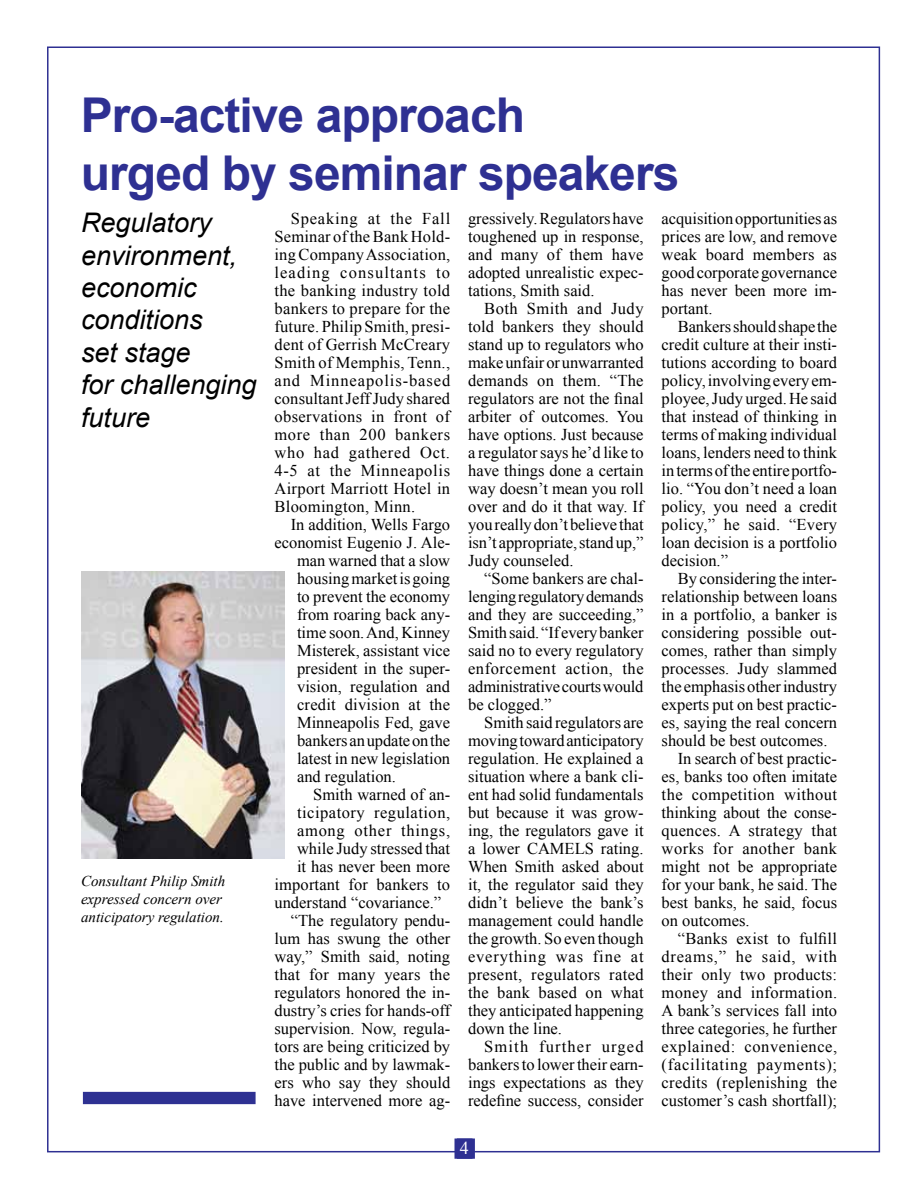
<style>
.page{position:relative;width:918px;height:1188px;background:#fff}
.page>*{position:absolute;margin:0;border:0;box-sizing:border-box;transform-origin:0 0}
.t1{font:700 48px/57.6px "Arial";letter-spacing:-.02em;color:#2e3092}
.t2{font:italic 27px/32.4px "Arial";color:#000}
.t3{font:18px "Times New Roman";color:#fff}
.t4{font:16.5px/18px "Times New Roman";color:#000;text-align:justify}
.t5{font:16.5px "Times New Roman";letter-spacing:.045em;color:#000}
.t6{font:16.5px "Times New Roman";letter-spacing:.02em;color:#000}
.t7{font:16.5px "Times New Roman";letter-spacing:.025em;color:#000}
.t8{font:16.5px "Times New Roman";letter-spacing:.03em;color:#000}
.t9{font:16.5px "Times New Roman";letter-spacing:.035em;color:#000}
.t10{font:italic 15px/18px "Times New Roman";color:#000}
</style>
<div class="page">
<svg style="left:454px;top:1138px;width:3px;height:21px"></svg>
<div style="left:457px;top:1138px;width:18px;height:21px;background:#2e3092;border:2px solid #2e3092"></div>
<div style="left:83px;top:1092px;width:173px;height:12px;background:#2e3192"></div>
<img style="left:81px;top:571px;width:203px;height:287px">
<h1 class="t1" style="left:81px;top:88px;width:600px">Pro-active approach<br>urged by seminar speakers</h1>
<p class="t4" style="left:274px;top:209px;width:177px;text-indent:16px">Speaking at the Fall Seminar of the Bank Hold&shy;ing Company Association, leading consultants to the banking industry told bankers to prepare for the future. Philip Smith, presi&shy;dent of Gerrish McCreary Smith of Memphis, Tenn., and Minneapolis-based consultant Jeff Judy shared observations in front of more than 200 bankers who had gathered Oct.<br>4-5 at the Minneapolis Airport Marriott Hotel in Bloomington, Minn.</p>
<p class="t4" style="left:291px;top:515px;width:161px">In addition, Wells Fargo</p>
<p class="t4" style="left:274px;top:533px;width:177px">economist Eugenio J. Ale-</p>
<p class="t4" style="left:297px;top:551px;width:155px">man warned that a slow</p>
<p class="t4" style="left:297px;top:569px;width:155px">housing market is going</p>
<p class="t4" style="left:297px;top:587px;width:155px">to prevent the economy</p>
<p class="t4" style="left:297px;top:605px;width:155px">from roaring back any-</p>
<p class="t4" style="left:297px;top:623px;width:155px">time soon. And, Kinney</p>
<p class="t4" style="left:297px;top:641px;width:155px">Misterek, assistant vice</p>
<p class="t4" style="left:297px;top:659px;width:155px">president in the super-</p>
<p class="t4" style="left:297px;top:677px;width:155px">vision, regulation and</p>
<p class="t4" style="left:297px;top:695px;width:155px">credit division at the</p>
<p class="t4" style="left:297px;top:713px;width:155px">Minneapolis Fed, gave</p>
<p class="t4" style="left:297px;top:731px;width:155px">bankers an update on the</p>
<p class="t4" style="left:297px;top:749px;width:155px">latest in new legislation</p>
<p class="t4" style="left:297px;top:767px;width:100px">and regulation.</p>
<p class="t4" style="left:313px;top:785px;width:138px">Smith warned of an-</p>
<p class="t8" style="left:297px;top:801px;width:155px">ticipatory regulation,</p>
<p class="t5" style="left:297px;top:819px;width:155px">among other things,</p>
<p class="t4" style="left:297px;top:839px;width:155px">while Judy stressed that</p>
<p class="t4" style="left:297px;top:857px;width:155px">it has never been more</p>
<p class="t4" style="left:274px;top:875px;width:177px">important for bankers to</p>
<p class="t4" style="left:274px;top:893px;width:168px">understand “covariance.”</p>
<p class="t4" style="left:291px;top:911px;width:161px">“The regulatory pendu-</p>
<p class="t4" style="left:274px;top:929px;width:177px">lum has swung the other</p>
<p class="t4" style="left:274px;top:947px;width:177px">way,” Smith said, noting</p>
<p class="t6" style="left:274px;top:963px;width:177px">that for many years the</p>
<p class="t4" style="left:274px;top:983px;width:177px">regulators honored the in-</p>
<p class="t4" style="left:274px;top:1001px;width:177px">dustry’s cries for hands-off</p>
<p class="t4" style="left:274px;top:1019px;width:177px">supervision. Now, regula-</p>
<p class="t4" style="left:274px;top:1037px;width:177px">tors are being criticized by</p>
<p class="t4" style="left:274px;top:1055px;width:177px">the public and by lawmak-</p>
<p class="t4" style="left:274px;top:1073px;width:177px">ers who say they should</p>
<p class="t4" style="left:274px;top:1091px;width:177px">have intervened more ag-</p>
<h2 class="t2" style="left:81px;top:207px;width:177px">Regulatory environment, economic conditions<br>set stage<br>for challenging future</h2>
<p class="t4" style="left:468px;top:209px;width:177px">gressively. Regulators have toughened up in response, and many of them have adopted unrealistic expec&shy;tations, Smith said.</p>
<p class="t4" style="left:662px;top:209px;width:177px">acquisition opportunities as prices are low, and remove weak board members as good corporate governance has never been more im&shy;portant.</p>
<p class="t4" style="left:662px;top:317px;width:177px;text-indent:16px">Bankers should shape the credit culture at their insti&shy;tutions according to board policy, involving every em&shy;ployee, Judy urged. He said that instead of thinking in terms of making individual loans, lenders need to think in terms of the entire portfo&shy;lio. “You don’t need a loan policy, you need a credit policy,” he said. “Every loan decision is a portfolio decision.”</p>
<p class="t4" style="left:678px;top:569px;width:161px">By considering the inter-</p>
<p class="t4" style="left:662px;top:587px;width:177px">relationship between loans</p>
<p class="t4" style="left:662px;top:605px;width:177px">in a portfolio, a banker is</p>
<p class="t4" style="left:662px;top:623px;width:177px">considering possible out-</p>
<p class="t4" style="left:662px;top:641px;width:177px">comes, rather than simply</p>
<p class="t4" style="left:662px;top:659px;width:177px">processes. Judy slammed</p>
<p class="t4" style="left:662px;top:677px;width:177px">the emphasis other industry</p>
<p class="t4" style="left:662px;top:695px;width:177px">experts put on best practic-</p>
<p class="t4" style="left:662px;top:713px;width:177px">es, saying the real concern</p>
<p class="t4" style="left:662px;top:731px;width:167px">should be best outcomes.</p>
<p class="t4" style="left:678px;top:749px;width:161px">In search of best practic-</p>
<p class="t4" style="left:662px;top:767px;width:177px">es, banks too often imitate</p>
<p class="t7" style="left:662px;top:784px;width:177px">the competition without</p>
<p class="t4" style="left:662px;top:803px;width:177px">thinking about the conse-</p>
<p class="t4" style="left:662px;top:821px;width:177px">quences. A strategy that</p>
<p class="t8" style="left:662px;top:838px;width:177px">works for another bank</p>
<p class="t4" style="left:662px;top:857px;width:177px">might not be appropriate</p>
<p class="t4" style="left:662px;top:875px;width:177px">for your bank, he said. The</p>
<p class="t4" style="left:662px;top:893px;width:177px">best banks, he said, focus</p>
<p class="t4" style="left:662px;top:911px;width:89px">on outcomes.</p>
<p class="t4" style="left:678px;top:929px;width:161px">“Banks exist to fulfill</p>
<p class="t5" style="left:662px;top:946px;width:177px">dreams,” he said, with</p>
<p class="t4" style="left:662px;top:965px;width:177px">their only two products:</p>
<p class="t7" style="left:662px;top:982px;width:177px">money and information.</p>
<p class="t4" style="left:662px;top:1001px;width:177px">A bank’s services fall into</p>
<p class="t4" style="left:662px;top:1019px;width:177px">three categories, he further</p>
<p class="t9" style="left:662px;top:1036px;width:177px">explained: convenience,</p>
<p class="t5" style="left:662px;top:1054px;width:177px">(facilitating payments);</p>
<p class="t6" style="left:662px;top:1072px;width:177px">credits (replenishing the</p>
<p class="t4" style="left:662px;top:1091px;width:177px">customer’s cash shortfall);</p>
<p class="t4" style="left:468px;top:299px;width:177px;text-indent:16px">Both Smith and Judy told bankers they should stand up to regulators who make unfair or unwarranted demands on them. “The regulators are not the final arbiter of outcomes. You have options. Just because a regulator says he’d like to have things done a certain way doesn’t mean you roll over and do it that way. If you really don’t believe that isn’t appropriate, stand up,” Judy counseled.</p>
<p class="t4" style="left:468px;top:569px;width:177px;text-indent:16px">“Some bankers are chal&shy;lenging regulatory demands and they are succeeding,” Smith said. “If every banker said no to every regulatory enforcement action, the administrative courts would be clogged.”</p>
<p class="t4" style="left:468px;top:713px;width:177px;text-indent:16px">Smith said regulators are moving toward anticipatory regulation. He explained a situation where a bank cli&shy;ent had solid fundamentals but because it was grow&shy;ing, the regulators gave it a lower CAMELS rating.<br>When Smith asked about it, the regulator said they didn’t believe the bank’s management could handle the growth. So even though everything was fine at present, regulators rated the bank based on what they anticipated happening down the line.</p>
<p class="t4" style="left:468px;top:1037px;width:177px;text-indent:16px">Smith further urged bankers to lower their earn&shy;ings expectations as they redefine success, consider</p>
<p class="t10" style="left:81px;top:872px;width:146px">Consultant Philip Smith expressed concern over anticipatory regulation.</p>
<p class="t3" style="left:459px;top:1136px;width:11px">74</p>
</div>
